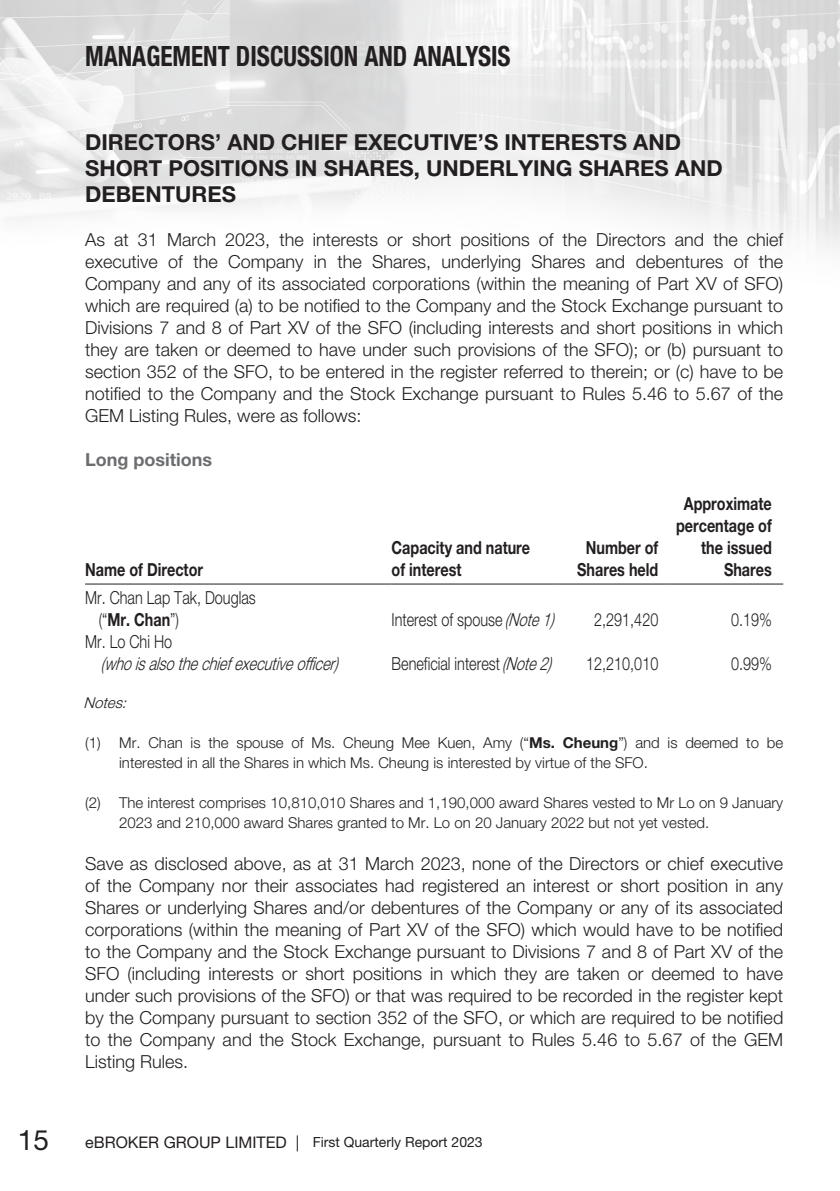
<style>
.page{position:relative;width:840px;height:1191px;background:#fff}
.page>*{position:absolute;margin:0;border:0;box-sizing:border-box;transform-origin:0 0}
.t1{font:700 condensed 28px "Helvetica Neue LT Std";color:#231f20;scale:.9 1}
.t2{font:28px "Helvetica Neue LT Std";color:#231f20}
.t3{font:700 22px/26px "Helvetica Neue LT Std";color:#231f20}
.t4{font:300 18px/22px "Helvetica Neue LT Std";color:#231f20}
.t5{font:300 18px/22px "Helvetica Neue LT Std";color:#231f20;scale:.8 1}
.t6{font:700 18px/22px "Helvetica Neue LT Std";color:#231f20;scale:.8 1}
.t7{font:italic 300 18px "Helvetica Neue LT Std";color:#231f20;scale:.8 1}
.t8{font:700 18px "Helvetica Neue LT Std";color:#6c6d70}
.t9{font:16px "Helvetica Neue LT Std";color:#231f20}
.t10{font:300 15px "Helvetica Neue LT Std";color:#231f20}
.t11{font:700 15px "Helvetica Neue LT Std";color:#231f20}
.t12{font:italic 300 15px "Helvetica Neue LT Std";color:#231f20}
.t13{font:14px "Helvetica Neue LT Std";color:#231f20}
.s1{font-weight:700}
.s2{font-style:italic}
.s3{font-weight:300}
</style>
<div class="page">
<img style="left:0;top:0;width:839px;height:249px">
<hr style="left:85px;top:583px;width:306px;height:1px;background:#231f20">
<hr style="left:391px;top:583px;width:165px;height:1px;background:#231f20">
<hr style="left:556px;top:583px;width:113px;height:1px;background:#231f20">
<hr style="left:669px;top:583px;width:113px;height:1px;background:#231f20">
<h1 class="t2" style="left:18px;top:1123px;width:33px">15</h1>
<h1 class="t1" style="left:85px;top:39px;width:474px">MANAGEMENT DISCUSSION AND ANALYSIS</h1>
<p class="t3" style="left:85px;top:129px;width:638px">DIRECTORS’ AND CHIEF EXECUTIVE S’ INTERESTS AND<br>SHORT POSITIONS IN SHARES, UNDERLYING SHARES AND<br>DEBENTURES</p>
<p class="t4" style="left:85px;top:228px;width:21px">As</p>
<p class="t4" style="left:114px;top:228px;width:16px">at</p>
<p class="t4" style="left:138px;top:228px;width:22px">31</p>
<p class="t4" style="left:167px;top:228px;width:51px">March</p>
<p class="t4" style="left:225px;top:228px;width:47px">2023,</p>
<p class="t4" style="left:279px;top:228px;width:26px">the</p>
<p class="t4" style="left:312px;top:228px;width:67px">interests</p>
<p class="t4" style="left:387px;top:228px;width:17px">or</p>
<p class="t4" style="left:412px;top:228px;width:41px">short</p>
<p class="t4" style="left:460px;top:228px;width:71px">positions</p>
<p class="t4" style="left:538px;top:228px;width:16px">of</p>
<p class="t4" style="left:562px;top:228px;width:26px">the</p>
<p class="t4" style="left:595px;top:228px;width:71px">Directors</p>
<p class="t4" style="left:674px;top:228px;width:31px">and</p>
<p class="t4" style="left:713px;top:228px;width:26px">the</p>
<p class="t4" style="left:746px;top:228px;width:38px">chief</p>
<p class="t4" style="left:228px;top:250px;width:77px">Company</p>
<p class="t4" style="left:372px;top:250px;width:61px">Shares,</p>
<p class="t4" style="left:531px;top:250px;width:56px">Shares</p>
<p class="t4" style="left:85px;top:250px;width:699px">executive<br>Company and any of its associated corporations (within the meaning of Part XV of SFO( which are required a( ) to be notified to the Company and the Stock Exchange pursuant to Divisions 7 and 8 of Part XV of the SFO (including interests and short positions in which they are taken or deemed to have under such provisions of the SFO); or (b) pursuant to section 352 of the SFO, to be entered in the register referred to therein; or c( ) have to be notified to the Company and the Stock Exchange pursuant to Rules 5.46 to 5.67 of the GEM Listing Rules, were as follows:</p>
<p class="t8" style="left:85px;top:448px;width:128px">Long positions</p>
<p class="t4" style="left:168px;top:250px;width:16px">of</p>
<p class="t4" style="left:193px;top:250px;width:26px">the</p>
<p class="t4" style="left:314px;top:250px;width:14px">in</p>
<p class="t4" style="left:337px;top:250px;width:26px">the</p>
<p class="t4" style="left:441px;top:250px;width:81px">underlying</p>
<p class="t4" style="left:595px;top:250px;width:31px">and</p>
<p class="t4" style="left:635px;top:250px;width:89px">debentures</p>
<p class="t4" style="left:733px;top:250px;width:16px">of</p>
<p class="t4" style="left:758px;top:250px;width:26px">the</p>
<p class="t6" style="left:85px;top:558px;width:149px">Name of Director</p>
<p class="t5" style="left:85px;top:586px;width:215px">Mr. Chan Lap Tak, Douglas</p>
<p class="t5" style="left:85px;top:608px;width:119px;text-indent:14px">(“<span class="s1">Mr. Chan</span>”)<br>Mr. Lo Chi Ho</p>
<p class="t7" style="left:101px;top:653px;width:13px">(</p>
<p class="t7" style="left:334px;top:653px;width:6px">)</p>
<p class="t7" style="left:104px;top:653px;width:295px">who is also the chief executive officer</p>
<p class="t12" style="left:84px;top:693px;width:45px">Notes</p>
<p class="t12" style="left:122px;top:693px;width:10px">:</p>
<p class="t6" style="left:391px;top:536px;width:175px">Capacity and nature of interest</p>
<p class="t6" style="left:577px;top:536px;width:103px;text-align:center">Number of<br>Shares held</p>
<p class="t6" style="left:675px;top:492px;width:121px;text-align:right">Approximate percentage of the issued<br>Shares</p>
<p class="t5" style="left:391px;top:608px;width:207px">Interest of spouse <span class="s2">Note (1</span></p>
<p class="t7" style="left:504px;top:609px;width:13px">(</p>
<p class="t5" style="left:594px;top:608px;width:82px">2,291,420</p>
<p class="t5" style="left:730px;top:608px;width:53px">0.19%</p>
<p class="t5" style="left:391px;top:652px;width:203px">Beneficial interest <span class="s2">Note (2</span></p>
<p class="t7" style="left:502px;top:653px;width:13px">(</p>
<p class="t5" style="left:586px;top:652px;width:92px">12,210,010</p>
<p class="t5" style="left:730px;top:652px;width:53px">0.99%</p>
<p class="t10" style="left:85px;top:733px;width:17px">1( )</p>
<p class="t10" style="left:119px;top:733px;width:23px">Mr.</p>
<p class="t10" style="left:148px;top:733px;width:36px">Chan</p>
<p class="t10" style="left:190px;top:733px;width:11px">is</p>
<p class="t10" style="left:208px;top:733px;width:22px">the</p>
<p class="t10" style="left:236px;top:733px;width:49px">spouse</p>
<p class="t10" style="left:291px;top:733px;width:14px">of</p>
<p class="t10" style="left:311px;top:733px;width:25px">Ms.</p>
<p class="t10" style="left:343px;top:733px;width:52px">Cheung</p>
<p class="t10" style="left:401px;top:733px;width:30px">Mee</p>
<p class="t10" style="left:437px;top:733px;width:39px">Kuen,</p>
<p class="t10" style="left:483px;top:733px;width:30px">Amy</p>
<p class="t11" style="left:519px;top:733px;width:36px"><span class="s3">(“</span>Ms.</p>
<p class="t11" style="left:562px;top:733px;width:66px">Cheung<span class="s3">”)</span></p>
<p class="t10" style="left:635px;top:733px;width:26px">and</p>
<p class="t10" style="left:667px;top:733px;width:11px">is</p>
<p class="t10" style="left:685px;top:733px;width:55px">deemed</p>
<p class="t10" style="left:745px;top:733px;width:14px">to</p>
<p class="t10" style="left:766px;top:733px;width:18px">be</p>
<p class="t10" style="left:85px;top:793px;width:17px">2( )</p>
<p class="t10" style="left:119px;top:753px;width:530px">interested in all the Shares in which Ms. Cheung is interested by virtue of the SFO.</p>
<p class="t10" style="left:119px;top:793px;width:665px">The interest comprises 10,810,010 Shares and 1,190,000 award Shares vested to Mr Lo on 9 January</p>
<p class="t10" style="left:119px;top:813px;width:591px">2023 and 210,000 award Shares granted to Mr. Lo on 20 January 2022 but not yet vested.</p>
<p class="t4" style="left:85px;top:852px;width:699px;text-align:justify">Save as disclosed above, as at 31 March 2023, none of the Directors or chief executive of the Company nor their associates had registered an interest or short position in any Shares or underlying Shares and/or debentures of the Company or any of its associated corporations (within the meaning of Part XV of the SFO) which would have to be notified to the Company and the Stock Exchange pursuant to Divisions 7 and 8 of Part XV of the SFO (including interests or short positions in which they are taken or deemed to have under such provisions of the SFO) or that was required to be recorded in the register kept by the Company pursuant to section 352 of the SFO, or which are required to be notified to the Company and the Stock Exchange, pursuant to Rules 5.46 to 5.67 of the GEM Listing Rules.</p>
<p class="t9" style="left:85px;top:1132px;width:203px">eBROKER GROUP LIMITED</p>
<p class="t9" style="left:295px;top:1132px;width:5px">|</p>
<p class="t13" style="left:312px;top:1133px;width:171px">First Quarterly Report 2023</p>
</div>
